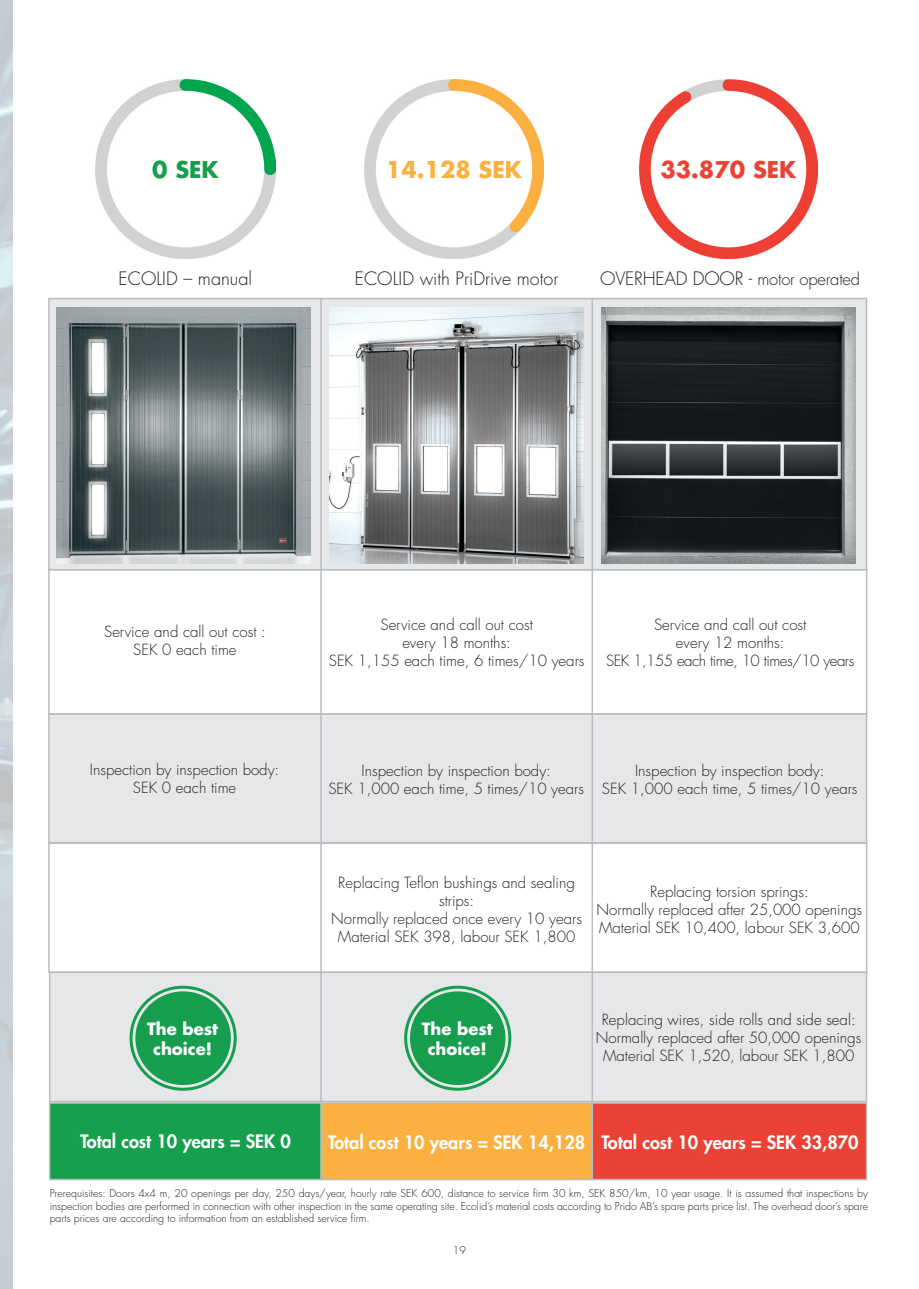
<style>
.page{position:relative;width:919px;height:1289px;background:#fff}
.page>*{position:absolute;margin:0;border:0;box-sizing:border-box;transform-origin:0 0}
.Paginering{font:700 22.5px "Futura Std";color:#fbb03f}
.Paginering-2{font:700 22.5px "Futura Std";color:#ec4235}
.Paginering-3{font:700 22.5px "Futura Std";color:#169e4e}
.Paginering-4{font:800 18px "Futura Std";color:#fff}
.Paginering-5{font:300 18px "Futura Std";color:#231f20}
.t1{font:700 16.5px/19.8px "Futura Std";color:#fff;text-align:center}
.Paginering-6{font:300 15px/18px "Futura Std";color:#231f20;text-align:center}
.Paginering-7{font:300 15px/18px "Futura Std";letter-spacing:-.03em;color:#231f20;text-align:center}
.Paginering-8{font:300 10.5px/12.6px "Futura Std";color:#231f20;text-align:justify}
.s1{font-size:16.5px}
</style>
<div class="page">
<svg style="left:0;top:0;width:13px;height:1288px;background:#c8d1d6"></svg>
<div style="left:49px;top:971px;width:818px;height:131px;background:#e6e7e9;border:2px solid #babcbc"></div>
<div style="left:48px;top:713px;width:819px;height:130px;background:#e6e7e9;border:2px solid #babcbc"></div>
<div style="left:48px;top:569px;width:819px;height:145px;border:2px solid #babcbc"></div>
<div style="left:48px;top:298px;width:819px;height:272px;background:#e6e7e9;border:2px solid #babcbc"></div>
<hr style="left:591px;top:298px;width:2px;height:804px;background:#bcbdc0">
<hr style="left:320px;top:298px;width:2px;height:804px;background:#bcbdc0">
<img style="left:56px;top:308px;width:254px;height:255px">
<img style="left:329px;top:308px;width:254px;height:255px">
<img style="left:601px;top:308px;width:254px;height:255px">
<img style="left:96px;top:80px;width:179px;height:179px">
<img style="left:364px;top:80px;width:179px;height:179px">
<img style="left:639px;top:80px;width:178px;height:179px">
<div style="left:48px;top:842px;width:819px;height:131px;border:2px solid #babcbc"></div>
<div style="left:49px;top:1102px;width:273px;height:78px;background:#16a04e;border:2px solid #babcbc"></div>
<div style="left:321px;top:1102px;width:271px;height:78px;background:#fbb03f;border:2px solid #babcbc"></div>
<div style="left:591px;top:1102px;width:276px;height:78px;background:#ec4235;border:2px solid #babcbc"></div>
<div style="left:410px;top:991px;width:95px;height:94px;background:#169e4e;border-radius:50%"></div>
<div style="left:404px;top:985px;width:107px;height:105px;border:3px solid #169e4e;border-radius:50%"></div>
<div style="left:135px;top:991px;width:96px;height:94px;background:#169e4e;border-radius:50%"></div>
<div style="left:129px;top:985px;width:108px;height:105px;border:3px solid #169e4e;border-radius:50%"></div>
<p class="Paginering-3" style="left:152px;top:155px;width:68px">0 SEK</p>
<p class="Paginering" style="left:386px;top:155px;width:137px">14.128 SEK</p>
<p class="Paginering-2" style="left:660px;top:155px;width:137px">33.870 SEK</p>
<p class="Paginering-5" style="left:119px;top:267px;width:135px">ECOLID – manual</p>
<p class="Paginering-5" style="left:355px;top:267px;width:205px">ECOLID with PriDrive motor</p>
<p class="Paginering-5" style="left:600px;top:267px;width:261px">OVERHEAD DOOR - <span class="s1">motor operated</span></p>
<p class="Paginering-6" style="left:104px;top:623px;width:163px">Service and call out cost :</p>
<p class="Paginering-6" style="left:133px;top:641px;width:105px">SEK 0 each time</p>
<p class="Paginering-6" style="left:90px;top:760px;width:191px">Inspection by inspection body:</p>
<p class="Paginering-6" style="left:133px;top:778px;width:105px">SEK 0 each time</p>
<p class="t1" style="left:147px;top:1018px;width:73px">The best choice!</p>
<p class="Paginering-6" style="left:380px;top:616px;width:154px">Service and call out cost</p>
<p class="Paginering-6" style="left:329px;top:634px;width:257px">every 18 months:<br>SEK 1,155 each time, 6 times/10 years</p>
<p class="Paginering-6" style="left:654px;top:616px;width:154px">Service and call out cost</p>
<p class="Paginering-7" style="left:606px;top:634px;width:250px">every 12 months:<br>SEK 1,155 each time, 10 times/10 years</p>
<p class="Paginering-6" style="left:361px;top:762px;width:191px">Inspection by inspection body:</p>
<p class="Paginering-6" style="left:328px;top:780px;width:257px">SEK 1,000 each time, 5 times/10 years</p>
<p class="Paginering-6" style="left:635px;top:761px;width:191px">Inspection by inspection body:</p>
<p class="Paginering-6" style="left:602px;top:779px;width:257px">SEK 1,000 each time, 5 times/10 years</p>
<p class="Paginering-6" style="left:338px;top:873px;width:238px">Replacing Teflon bushings and sealing strips:</p>
<p class="Paginering-6" style="left:331px;top:909px;width:252px">Normally replaced once every 10 years</p>
<p class="Paginering-6" style="left:338px;top:927px;width:239px">Material SEK 398, labour SEK 1,800</p>
<p class="Paginering-6" style="left:650px;top:882px;width:160px">Replacing torsion springs:</p>
<p class="Paginering-6" style="left:596px;top:900px;width:267px">Normally replaced after 25,000 openings</p>
<p class="Paginering-6" style="left:599px;top:918px;width:262px">Material SEK 10,400, labour SEK 3,600</p>
<p class="t1" style="left:421px;top:1018px;width:73px">The best choice!</p>
<p class="Paginering-6" style="left:601px;top:1011px;width:255px">Replacing wires, side rolls and side seal:</p>
<p class="Paginering-6" style="left:596px;top:1029px;width:267px">Normally replaced after 50,000 openings</p>
<p class="Paginering-6" style="left:603px;top:1047px;width:253px">Material SEK 1,520, labour SEK 1,800</p>
<p class="Paginering-4" style="left:81px;top:1130px;width:212px">Total cost 10 years = SEK 0</p>
<p class="Paginering-4" style="left:328px;top:1130px;width:258px">Total cost 10 years = SEK 14,128</p>
<p class="Paginering-4" style="left:601px;top:1131px;width:258px">Total cost 10 years = SEK 33,870</p>
<p class="Paginering-8" style="left:50px;top:1187px;width:819px">Prerequisites: Doors 4x4 m, 20 openings per day, 250 days/year, hourly rate SEK 600, distance to service firm 30 km, SEK 850/km, 10 year usage. It is assumed that inspections by inspection bodies are performed in connection with other inspection in the same operating site. Ecolid’s material costs according to Prido AB’s spare parts price list. The overhead door’s spare parts prices are according to information from an established service firm.</p>
<p class="Paginering-8" style="left:453px;top:1243px;width:15px">19</p>
</div>
